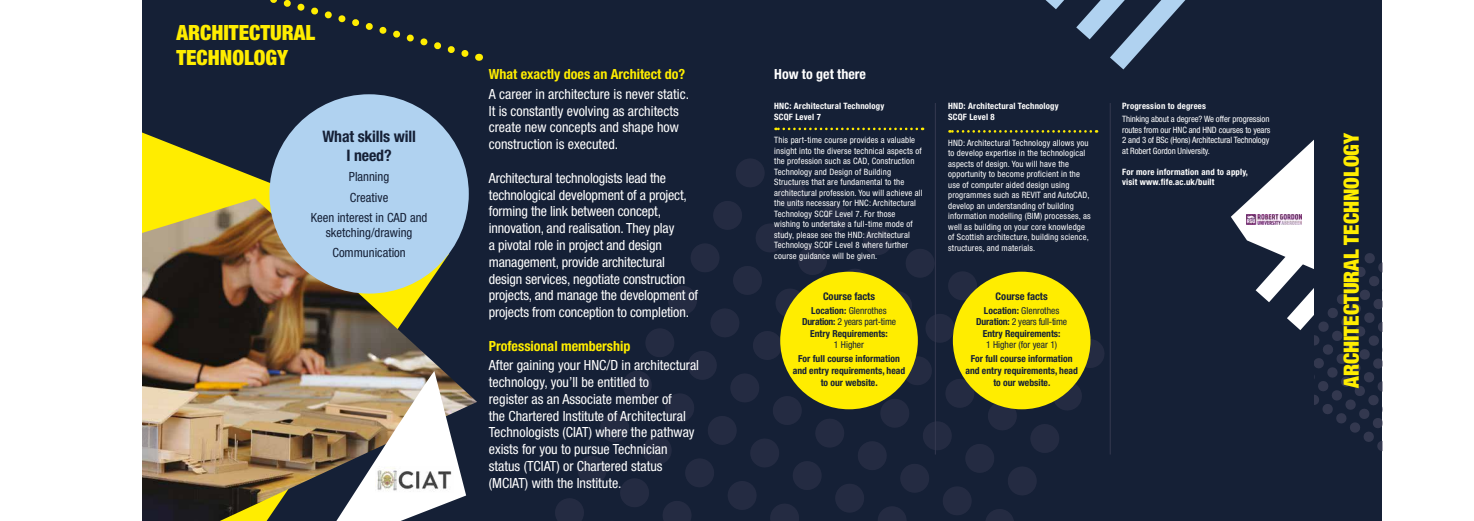
<style>
.page{position:relative;width:1474px;height:521px;background:#fff}
.page>*{position:absolute;margin:0;border:0;box-sizing:border-box;transform-origin:0 0}
.t1{font:900 condensed 21px/25.2px "Helvetica Neue LT Std";color:#ffed00}
.t2{font:700 condensed 15.84px/19px "Helvetica Neue LT Std";letter-spacing:-.01em;color:#152036;text-align:center}
.t3{font:condensed 14px/16.8px "Helvetica Neue LT Std";color:#fff}
.t4{font:700 condensed 14px "Helvetica Neue LT Std";color:#ffed00}
.t5{font:700 condensed 14px "Helvetica Neue LT Std";color:#fff}
.t6{font:condensed 12.69px/20.2px "Helvetica Neue LT Std";color:#152036;text-align:center}
.t7{font:700 condensed 10.5px "Helvetica Neue LT Std";color:#152036}
.t8{font:700 condensed 9.62px/11.5px "Helvetica Neue LT Std";color:#152036;text-align:center}
.t9{font:condensed 9.62px "Helvetica Neue LT Std";color:#152036}
.t10{font:condensed 8.75px/10.5px "Helvetica Neue LT Std";letter-spacing:.02em;color:#fff}
.t11{font:700 condensed 8.75px/10.5px "Helvetica Neue LT Std";letter-spacing:.02em;color:#fff}
.t12{font:condensed 8.75px/10.5px "Helvetica Neue LT Std";letter-spacing:-.01em;color:#fff}
.s1{font-weight:400}
</style>
<div class="page">
<div style="left:141px;top:0;width:1173px;height:521px;background:#152036"></div>
<svg style="left:555px;top:155px;width:549px;height:366px"></svg>
<div style="left:1314px;top:0;width:68px;height:521px;background:#152036"></div>
<svg style="left:1231px;top:139px;width:152px;height:313px"></svg>
<svg style="left:141px;top:76px;width:305px;height:122px"></svg>
<svg style="left:141px;top:0;width:338px;height:62px"></svg>
<img style="left:141px;top:198px;width:336px;height:323px">
<div style="left:269px;top:94px;width:200px;height:200px;background:#b0d2f0;border-radius:50%"></div>
<svg style="left:775px;top:128px;width:141px;height:2px"></svg>
<svg style="left:949px;top:130px;width:141px;height:3px"></svg>
<div style="left:780px;top:272px;width:137px;height:137px;background:#ffed00;border-radius:50%"></div>
<div style="left:952px;top:272px;width:138px;height:137px;background:#ffed00;border-radius:50%"></div>
<hr style="left:934px;top:103px;width:1px;height:351px;background:#353950">
<hr style="left:1109px;top:103px;width:1px;height:351px;background:#353950">
<svg style="left:1045px;top:0;width:19px;height:9px"></svg>
<svg style="left:1076px;top:0;width:109px;height:69px"></svg>
<img style="left:1246px;top:215px;width:55px;height:10px">
<img style="left:315px;top:368px;width:151px;height:153px">
<img style="left:375px;top:466px;width:78px;height:26px">
<h1 class="t1" style="left:176px;top:19px;width:140px">ARCHITECTURAL<br>TECHNOLOGY</h1>
<h2 class="t2" style="left:322px;top:127px;width:95px">What skills will<br>I need?</h2>
<h3 class="t6" style="left:311px;top:167px;width:118px">Planning<br>Creative<br>Keen interest in CAD and</h3>
<h3 class="t6" style="left:326px;top:222px;width:88px">sketching/drawing<br>Communication</h3>
<h3 class="t4" style="left:489px;top:66px;width:198px">What exactly does an Architect do?</h3>
<h3 class="t3" style="left:489px;top:85px;width:202px">A career in architecture is never static.<br>It is constantly evolving as architects create new concepts and shape how construction is executed.</h3>
<p class="t3" style="left:489px;top:169px;width:211px">Architectural technologists lead the technological development of a project, forming the link between concept, innovation, and realisation. They play<br>a pivotal role in project and design management, provide architectural design services, negotiate construction projects, and manage the development of projects from conception to completion.</p>
<h3 class="t4" style="left:489px;top:337px;width:143px">Professional membership</h3>
<p class="t3" style="left:489px;top:357px;width:212px">After gaining your HNC/D in architectural technology, you’ll be entitled to<br>register as an Associate member of<br>the Chartered Institute of Architectural Technologists (CIAT) where the pathway exists for you to pursue Technician status (TCIAT) or Chartered status (MCIAT) with the Institute.</p>
<h3 class="t5" style="left:774px;top:66px;width:93px">How to get there</h3>
<p class="t11" style="left:774px;top:101px;width:112px">HNC: Architectural Technology<br>SCQF Level 7</p>
<p class="t10" style="left:774px;top:135px;width:150px">This part-time course provides a valuable insight into the diverse technical aspects of the profession such as CAD, Construction Technology and Design of Building Structures that are fundamental to the architectural profession. You will achieve all the units necessary for HNC: Architectural Technology SCQF Level 7. For those wishing to undertake a full-time mode of study, please see the HND: Architectural Technology SCQF Level 8 where further course guidance will be given.</p>
<p class="t7" style="left:823px;top:290px;width:54px">Course facts</p>
<p class="t8" style="left:802px;top:304px;width:95px">Location: <span class="s1">Glenrothes<br></span>Duration: <span class="s1">2 years part-time<br></span>Entry Requirements:</p>
<p class="t9" style="left:834px;top:339px;width:32px">1 Higher</p>
<p class="t8" style="left:792px;top:353px;width:114px">For full course information and entry requirements, head to our website.</p>
<p class="t11" style="left:948px;top:101px;width:112px">HND: Architectural Technology<br>SCQF Level 8</p>
<p class="t10" style="left:948px;top:137px;width:144px">HND: Architectural Technology allows you to develop expertise in the technological aspects of design. You will have the opportunity to become proficient in the use of computer aided design using programmes such as REVIT and AutoCAD, develop an understanding of building information modelling (BIM) processes, as well as building on your core knowledge of Scottish architecture, building science, structures, and materials.</p>
<p class="t7" style="left:995px;top:290px;width:54px">Course facts</p>
<p class="t8" style="left:976px;top:304px;width:92px">Location: <span class="s1">Glenrothes<br></span>Duration: <span class="s1">2 years full-time<br></span>Entry Requirements:</p>
<p class="t9" style="left:986px;top:339px;width:73px">1 Higher (for year 1)</p>
<p class="t8" style="left:965px;top:353px;width:114px">For full course information and entry requirements, head to our website.</p>
<p class="t11" style="left:1122px;top:101px;width:85px">Progression to degrees</p>
<p class="t12" style="left:1122px;top:114px;width:150px">Thinking about a degree? We offer progression routes from our HNC and HND courses to years 2 and 3 of BSc (Hons) Architectural Technology at Robert Gordon University.</p>
<p class="t11" style="left:1122px;top:166px;width:127px">For more information and to apply, visit www.fife.ac.uk/built</p>
<h1 class="t1" style="left:1338px;top:388px;width:257px;rotate:-90deg">ARCHITECTURAL TECHNOLOGY</h1>
</div>
